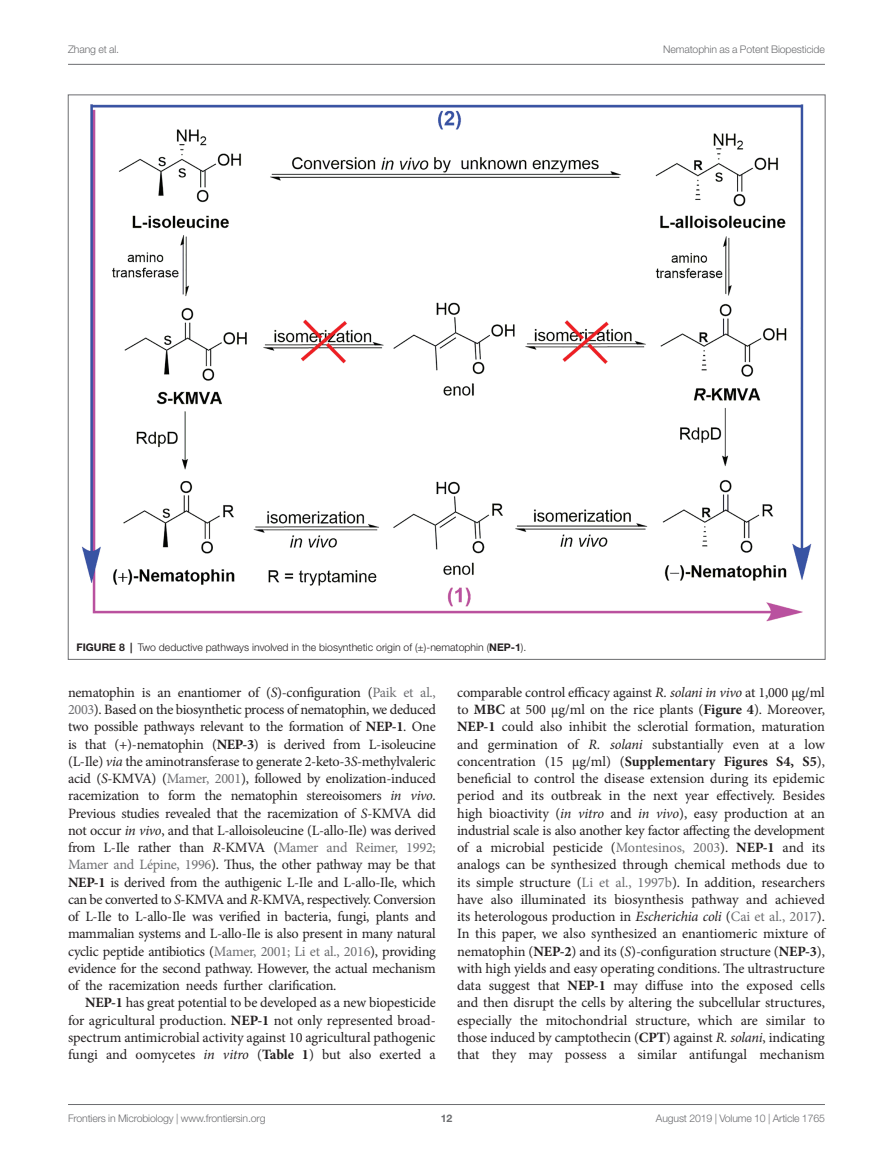
<style>
.page{position:relative;width:893px;height:1170px;background:#fff}
.page>*{position:absolute;margin:0;border:0;box-sizing:border-box;transform-origin:0 0}
.TEXT{font:14.25px/17.2px "Minion Pro";letter-spacing:-.01em;color:#231f20;text-align:justify}
.t1{font:300 10.5px "Helvetica Neue LT Std";letter-spacing:-.015em;color:#6c6d70}
.FIG_LEG{font:300 10.5px "Helvetica Neue LT Std";color:#231f20}
.t2{font:700 10.5px "Helvetica Neue LT Std";color:#6c6d70}
.s1{font-weight:700}
.s2{font-style:italic}
.s3{color:#6c6d70}
</style>
<div class="page">
<hr style="left:68px;top:64px;width:757px;height:1px;background:#6c6d70">
<hr style="left:68px;top:1104px;width:757px;height:1px;background:#6c6d70">
<img style="left:82px;top:104px;width:729px;height:517px">
<p class="t1" style="left:68px;top:42px;width:53px">Zhang et al.</p>
<p class="t1" style="left:663px;top:42px;width:163px">Nematophin as a Potent Biopesticide</p>
<p class="FIG_LEG" style="left:77px;top:640px;width:451px"><span class="s1">FIGURE 8 |</span> Two deductive pathways involved in the biosynthetic origin of (±)-nematophin (<span class="s1">NEP-1</span>).</p>
<p class="TEXT" style="left:68px;top:683px;width:369px">nematophin is an enantiomer of (<span class="s2">S</span>)-configuration (<span class="s3">Paik et al., 2003</span>). Based on the biosynthetic process of nematophin, we deduced two possible pathways relevant to the formation of <span class="s1">NEP-1</span>. One is that (+)-nematophin (<span class="s1">NEP-3</span>) is derived from L-isoleucine (L-Ile) <span class="s2">via</span> the aminotransferase to generate 2-keto-3<span class="s2">S</span>-methylvaleric acid (<span class="s2">S</span>-KMVA) (<span class="s3">Mamer, 2001</span>), followed by enolization-induced racemization to form the nematophin stereoisomers <span class="s2">in vivo</span>.<br>Previous studies revealed that the racemization of <span class="s2">S</span>-KMVA did not occur <span class="s2">in vivo</span>, and that L-alloisoleucine (L-allo-Ile) was derived from L-Ile rather than <span class="s2">R</span>-KMVA (<span class="s3">Mamer and Reimer, 1992; Mamer and Lépine, 1996</span>). Thus, the other pathway may be that <span class="s1">NEP-1</span> is derived from the authigenic L-Ile and L-allo-Ile, which can be converted to <span class="s2">S</span>-KMVA and <span class="s2">R</span>-KMVA, respectively. Conversion of L-Ile to L-allo-Ile was verified in bacteria, fungi, plants and mammalian systems and L-allo-Ile is also present in many natural cyclic peptide antibiotics (<span class="s3">Mamer, 2001; Li et al., 2016</span>), providing evidence for the second pathway. However, the actual mechanism of the racemization needs further clarification.</p>
<p class="TEXT" style="left:68px;top:994px;width:369px;text-indent:17px"><span class="s1">NEP-1</span> has great potential to be developed as a new biopesticide for agricultural production. <span class="s1">NEP-1</span> not only represented broad&shy;spectrum antimicrobial activity against 10 agricultural pathogenic fungi and oomycetes <span class="s2">in vitro</span> (<span class="s1">Table 1</span>) but also exerted a</p>
<p class="TEXT" style="left:457px;top:683px;width:369px">comparable control efficacy against <span class="s2">R. solani in vivo</span> at 1,000 μg/ml to <span class="s1">MBC</span> at 500 μg/ml on the rice plants (<span class="s1">Figure 4</span>). Moreover, <span class="s1">NEP-1</span> could also inhibit the sclerotial formation, maturation and germination of <span class="s2">R. solani</span> substantially even at a low concentration (15 μg/ml) (<span class="s1">Supplementary Figures S4, S5</span>), beneficial to control the disease extension during its epidemic period and its outbreak in the next year effectively. Besides high bioactivity (<span class="s2">in vitro</span> and <span class="s2">in vivo</span>), easy production at an industrial scale is also another key factor affecting the development of a microbial pesticide (<span class="s3">Montesinos, 2003</span>). <span class="s1">NEP-1</span> and its analogs can be synthesized through chemical methods due to its simple structure (<span class="s3">Li et al., 1997b</span>). In addition, researchers have also illuminated its biosynthesis pathway and achieved its heterologous production in <span class="s2">Escherichia coli</span> (<span class="s3">Cai et al., 2017</span>).<br>In this paper, we also synthesized an enantiomeric mixture of nematophin (<span class="s1">NEP-2</span>) and its (<span class="s2">S</span>)-configuration structure (<span class="s1">NEP-3</span>), with high yields and easy operating conditions. The ultrastructure data suggest that <span class="s1">NEP-1</span> may diffuse into the exposed cells and then disrupt the cells by altering the subcellular structures, especially the mitochondrial structure, which are similar to those induced by camptothecin (<span class="s1">CPT</span>) against <span class="s2">R. solani</span>, indicating that they may possess a similar antifungal mechanism</p>
<p class="t1" style="left:68px;top:1111px;width:199px">Frontiers in Microbiology | www.frontiersin.org</p>
<p class="t2" style="left:441px;top:1111px;width:13px">12</p>
<p class="t1" style="left:656px;top:1111px;width:170px">August 2019 | Volume 10 | Article 1765</p>
</div>
